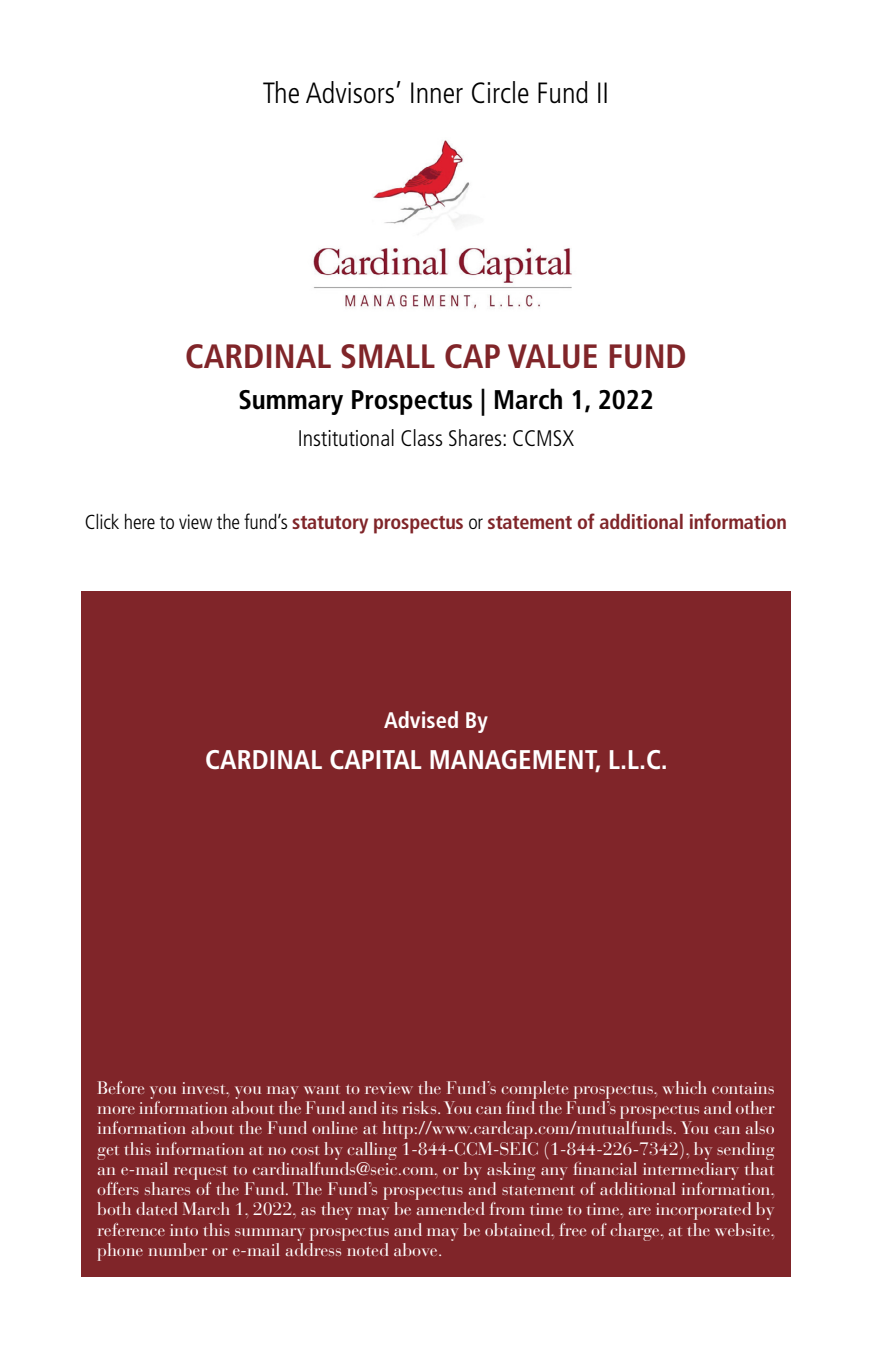
<style>
.page{position:relative;width:872px;height:1358px;background:#fff}
.page>*{position:absolute;margin:0;border:0;box-sizing:border-box;transform-origin:0 0}
.t1{font:700 condensed 33.75px "Frutiger LT Std";color:#802529}
.t2{font:300 condensed 29.25px "Frutiger LT Std";color:#000}
.t3{font:700 condensed 27px "Frutiger LT Std";color:#fff}
.t4{font:700 condensed 27px "Frutiger LT Std";color:#000}
.t5{font:300 condensed 22.5px "Frutiger LT Std";color:#000}
.t6{font:700 condensed 22.5px "Frutiger LT Std";color:#fff}
.t7{font:700 condensed 20.25px "Frutiger LT Std";letter-spacing:-.01em;color:#802529}
.t8{font:18px/20.2px "Bauer Bodoni Std";letter-spacing:-.01em;color:#fff;text-align:justify}
.s1{font-weight:300;color:#000}
</style>
<div class="page">
<img style="left:313px;top:140px;width:259px;height:169px">
<div style="left:81px;top:591px;width:710px;height:686px;background:#802529"></div>
<h2 class="t2" style="left:263px;top:76px;width:348px">The Advisors’ Inner Circle Fund II</h2>
<h1 class="t1" style="left:185px;top:336px;width:503px">CARDINAL SMALL CAP VALUE FUND</h1>
<h3 class="t4" style="left:238px;top:384px;width:417px">Summary Prospectus | March 1, 2022</h3>
<p class="t5" style="left:298px;top:426px;width:278px">Institutional Class Shares: CCMSX</p>
<p class="t7" style="left:85px;top:510px;width:703px"><span class="s1">Click here to view the fund’s</span> statutory prospectus <span class="s1">or</span> statement of additional information</p>
<p class="t6" style="left:384px;top:706px;width:105px">Advised By</p>
<h3 class="t3" style="left:205px;top:743px;width:464px">CARDINAL CAPITAL MANAGEMENT, L.L.C.</h3>
<p class="t8" style="left:97px;top:1077px;width:679px">Before you invest, you may want to review the Fund’s complete prospectus, which contains more information about the Fund and its risks. You can find the Fund’s prospectus and other information about the Fund online at http://www.cardcap.com/mutualfunds. You can also get this information at no cost by calling 1-844-CCM-SEIC (1-844-226-7342), by sending an e-mail request to cardinalfunds@seic.com, or by asking any financial intermediary that offers shares of the Fund. The Fund’s prospectus and statement of additional information, both dated March 1, 2022, as they may be amended from time to time, are incorporated by reference into this summary prospectus and may be obtained, free of charge, at the website, phone number or e-mail address noted above.</p>
</div>
